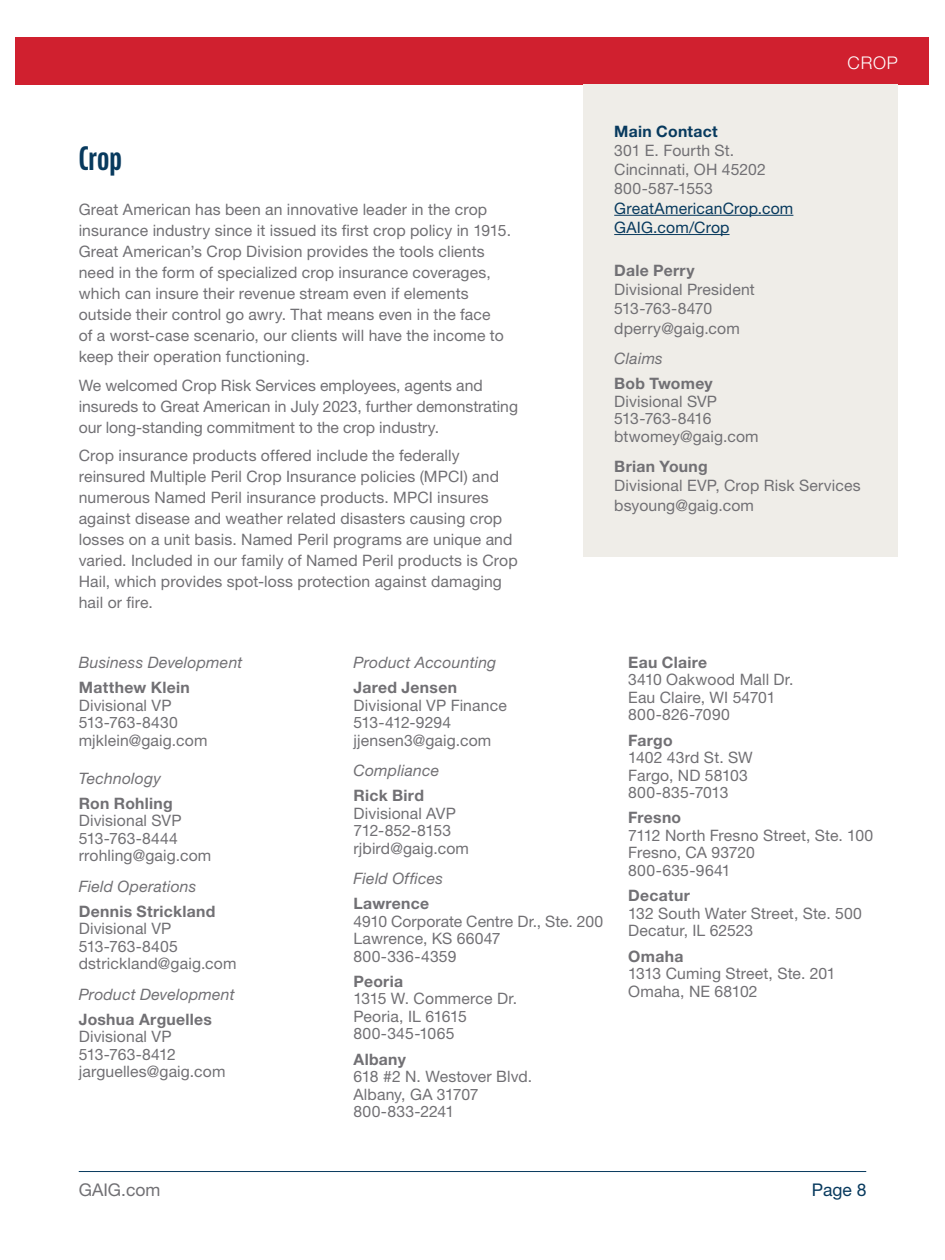
<style>
.page{position:relative;width:945px;height:1260px;background:#fff}
.page>*{position:absolute;margin:0;border:0;box-sizing:border-box;transform-origin:0 0}
.Section_Header{font:700 extra-condensed 31.5px "Bernina Sans";color:#083a5e}
.t1{font:17.5px "Helvetica Neue LT Std";color:#717074}
.t2{font:17.5px "Helvetica Neue LT Std";color:#083a5e}
.t3{font:300 17.5px "Helvetica Neue LT Std";color:#fff}
.Body_Copy{font:15.75px/21px "Helvetica Neue LT Std";letter-spacing:.01em;color:#717074}
.Body_Copy-2{font:700 15.75px/17.5px "Helvetica Neue LT Std";letter-spacing:.02em;color:#717074}
.Contact_Copy{font:italic 15.75px "Helvetica Neue LT Std";letter-spacing:.01em;color:#717074}
.Body_Copy-3{font:italic 15.75px "Helvetica Neue LT Std";letter-spacing:.015em;color:#717074}
.Body_Copy-4{font:15.75px/19.2px "Helvetica Neue LT Std";letter-spacing:.01em;color:#083a5e}
.Body_Copy-5{font:15.75px "Helvetica Neue LT Std";letter-spacing:-.025em;color:#717074}
.Body_Copy-6{font:15.75px "Helvetica Neue LT Std";letter-spacing:-.045em;color:#717074}
.Body_Copy-7{font:15.75px "Helvetica Neue LT Std";letter-spacing:-.04em;color:#717074}
.t4{font:700 15.75px "Helvetica Neue LT Std";letter-spacing:.02em;color:#083a5e}
.s1{font-weight:700}
.s2{font-weight:400}
</style>
<div class="page">
<hr style="left:79px;top:1171px;width:787px;height:1px;background:#083a5e">
<div style="left:16px;top:37px;width:913px;height:47px;background:#d0202f"></div>
<div style="left:583px;top:84px;width:315px;height:473px;background:#efede8"></div>
<hr style="left:614px;top:215px;width:179px;height:1px;background:#083a5e">
<hr style="left:614px;top:234px;width:116px;height:1px;background:#083a5e">
<p class="t3" style="left:848px;top:52px;width:52px">CROP</p>
<h1 class="Section_Header" style="left:79px;top:141px;width:45px">Crop</h1>
<p class="Body_Copy" style="left:79px;top:198px;width:434px">Great American has been an innovative leader in the crop insurance industry since it issued its first crop policy in 1915.<br>Great American’s Crop Division provides the tools clients need in the form of specialized crop insurance coverages, which can insure their revenue stream even if elements outside their control go awry. That means even in the face<br>of a worst-case scenario, our clients will have the income to keep their operation functioning.</p>
<p class="Body_Copy" style="left:79px;top:374px;width:441px">We welcomed Crop Risk Services employees, agents and insureds to Great American in July 2023, further demonstrating our long-standing commitment to the crop industry.</p>
<p class="Body_Copy" style="left:79px;top:445px;width:441px">Crop insurance products offered include the federally reinsured Multiple Peril Crop Insurance policies (MPCI) and numerous Named Peril insurance products. MPCI insures against disease and weather related disasters causing crop losses on a unit basis. Named Peril programs are unique and varied. Included in our family of Named Peril products is Crop Hail, which provides spot-loss protection against damaging hail or fire.</p>
<p class="t4" style="left:614px;top:121px;width:105px">Main Contact</p>
<p class="Body_Copy" style="left:614px;top:140px;width:122px">301 E. Fourth St.</p>
<p class="Body_Copy" style="left:614px;top:159px;width:153px">Cincinnati, OH 45202</p>
<p class="Body_Copy" style="left:614px;top:178px;width:100px">800-587-1553</p>
<p class="Body_Copy-4" style="left:614px;top:198px;width:181px">GreatAmericanCrop.com<br>GAIG.com/Crop</p>
<p class="Body_Copy" style="left:614px;top:260px;width:142px;line-height:19.2px"><span class="s1">Dale Perry<br></span>Divisional President</p>
<p class="Body_Copy-5" style="left:614px;top:299px;width:99px">513-763-8470</p>
<p class="Body_Copy" style="left:614px;top:317px;width:127px">dperry@gaig.com</p>
<p class="Body_Copy-3" style="left:614px;top:349px;width:50px">Claims</p>
<p class="Body_Copy-2" style="left:614px;top:374px;width:100px">Bob Twomey</p>
<p class="Body_Copy" style="left:614px;top:390px;width:104px">Divisional SVP</p>
<p class="Body_Copy-7" style="left:614px;top:409px;width:99px">513-763-8416</p>
<p class="Body_Copy" style="left:614px;top:425px;width:146px">btwomey@gaig.com</p>
<p class="Body_Copy-2" style="left:614px;top:457px;width:95px">Brian Young</p>
<p class="Body_Copy" style="left:614px;top:475px;width:248px">Divisional EVP, Crop Risk Services</p>
<p class="Body_Copy" style="left:614px;top:494px;width:141px">bsyoung@gaig.com</p>
<p class="Contact_Copy" style="left:79px;top:653px;width:165px">Business Development</p>
<p class="Body_Copy-2" style="left:79px;top:678px;width:113px">Matthew Klein</p>
<p class="Body_Copy" style="left:79px;top:694px;width:94px">Divisional VP</p>
<p class="Body_Copy" style="left:79px;top:712px;width:101px">513-763-8430</p>
<p class="Body_Copy" style="left:79px;top:729px;width:130px">mjklein@gaig.com</p>
<p class="Contact_Copy" style="left:79px;top:768px;width:84px">Technology</p>
<p class="Body_Copy-2" style="left:79px;top:794px;width:96px">Ron Rohling</p>
<p class="Body_Copy" style="left:79px;top:810px;width:104px">Divisional SVP</p>
<p class="Body_Copy" style="left:79px;top:828px;width:101px">513-763-8444</p>
<p class="Body_Copy" style="left:79px;top:845px;width:134px">rrohling@gaig.com</p>
<p class="Contact_Copy" style="left:79px;top:876px;width:119px">Field Operations</p>
<p class="Body_Copy-2" style="left:79px;top:902px;width:138px">Dennis Strickland<br><span class="s2">Divisional VP</span></p>
<p class="Body_Copy" style="left:79px;top:936px;width:101px">513-763-8405</p>
<p class="Body_Copy" style="left:79px;top:953px;width:159px">dstrickland@gaig.com</p>
<p class="Body_Copy-3" style="left:79px;top:984px;width:158px">Product Development</p>
<p class="Body_Copy-2" style="left:79px;top:1010px;width:135px">Joshua Arguelles<br><span class="s2">Divisional VP</span></p>
<p class="Body_Copy-6" style="left:79px;top:1045px;width:99px">513-763-8412</p>
<p class="Body_Copy" style="left:79px;top:1061px;width:148px">jarguelles@gaig.com</p>
<p class="Contact_Copy" style="left:354px;top:653px;width:144px">Product Accounting</p>
<p class="Body_Copy-2" style="left:354px;top:678px;width:105px">Jared Jensen</p>
<p class="Body_Copy" style="left:354px;top:694px;width:155px">Divisional VP Finance</p>
<p class="Body_Copy-6" style="left:354px;top:713px;width:99px">513-412-9294</p>
<p class="Body_Copy" style="left:354px;top:729px;width:139px">jjensen3@gaig.com</p>
<p class="Contact_Copy" style="left:354px;top:761px;width:87px">Compliance</p>
<p class="Body_Copy" style="left:354px;top:786px;width:104px;line-height:17.5px"><span class="s1">Rick Bird<br></span>Divisional AVP</p>
<p class="Body_Copy-5" style="left:354px;top:821px;width:99px">712-852-8153</p>
<p class="Body_Copy" style="left:354px;top:837px;width:117px">rjbird@gaig.com</p>
<p class="Body_Copy-3" style="left:354px;top:869px;width:91px">Field Offices</p>
<p class="Body_Copy-2" style="left:354px;top:894px;width:77px">Lawrence</p>
<p class="Body_Copy" style="left:354px;top:910px;width:251px">4910 Corporate Centre Dr., Ste. 200</p>
<p class="Body_Copy" style="left:354px;top:928px;width:149px">Lawrence, KS 66047</p>
<p class="Body_Copy" style="left:354px;top:945px;width:104px">800-336-4359</p>
<p class="Body_Copy-2" style="left:354px;top:972px;width:51px">Peoria</p>
<p class="Body_Copy" style="left:354px;top:988px;width:165px">1315 W. Commerce Dr.</p>
<p class="Body_Copy" style="left:354px;top:1006px;width:115px">Peoria, IL 61615</p>
<p class="Body_Copy" style="left:354px;top:1023px;width:102px">800-345-1065</p>
<p class="Body_Copy-2" style="left:354px;top:1050px;width:54px">Albany</p>
<p class="Body_Copy" style="left:354px;top:1066px;width:180px">618 #2 N. Westover Blvd.</p>
<p class="Body_Copy" style="left:354px;top:1083px;width:127px">Albany, GA 31707</p>
<p class="Body_Copy" style="left:354px;top:1101px;width:102px">800-833-2241</p>
<p class="Body_Copy-2" style="left:628px;top:653px;width:80px">Eau Claire</p>
<p class="Body_Copy" style="left:628px;top:669px;width:167px">3410 Oakwood Mall Dr.</p>
<p class="Body_Copy" style="left:628px;top:686px;width:149px">Eau Claire, WI 54701</p>
<p class="Body_Copy" style="left:628px;top:704px;width:103px">800-826-7090</p>
<p class="Body_Copy-2" style="left:628px;top:731px;width:46px">Fargo</p>
<p class="Body_Copy" style="left:628px;top:747px;width:126px">1402 43rd St. SW</p>
<p class="Body_Copy" style="left:628px;top:764px;width:121px">Fargo, ND 58103</p>
<p class="Body_Copy" style="left:628px;top:782px;width:102px">800-835-7013</p>
<p class="Body_Copy-2" style="left:628px;top:809px;width:54px">Fresno</p>
<p class="Body_Copy" style="left:628px;top:825px;width:247px">7112 North Fresno Street, Ste. 100</p>
<p class="Body_Copy" style="left:628px;top:842px;width:128px">Fresno, CA 93720</p>
<p class="Body_Copy" style="left:628px;top:860px;width:104px">800-635-9641</p>
<p class="Body_Copy-2" style="left:628px;top:887px;width:63px">Decatur</p>
<p class="Body_Copy" style="left:628px;top:903px;width:235px">132 South Water Street, Ste. 500</p>
<p class="Body_Copy" style="left:628px;top:920px;width:127px">Decatur, IL 62523</p>
<p class="Body_Copy-2" style="left:628px;top:947px;width:57px">Omaha</p>
<p class="Body_Copy" style="left:628px;top:963px;width:209px">1313 Cuming Street, Ste. 201</p>
<p class="Body_Copy" style="left:628px;top:980px;width:131px">Omaha, NE 68102</p>
<p class="t1" style="left:79px;top:1179px;width:83px">GAIG.com</p>
<p class="t2" style="left:812px;top:1179px;width:56px">Page 8</p>
</div>
